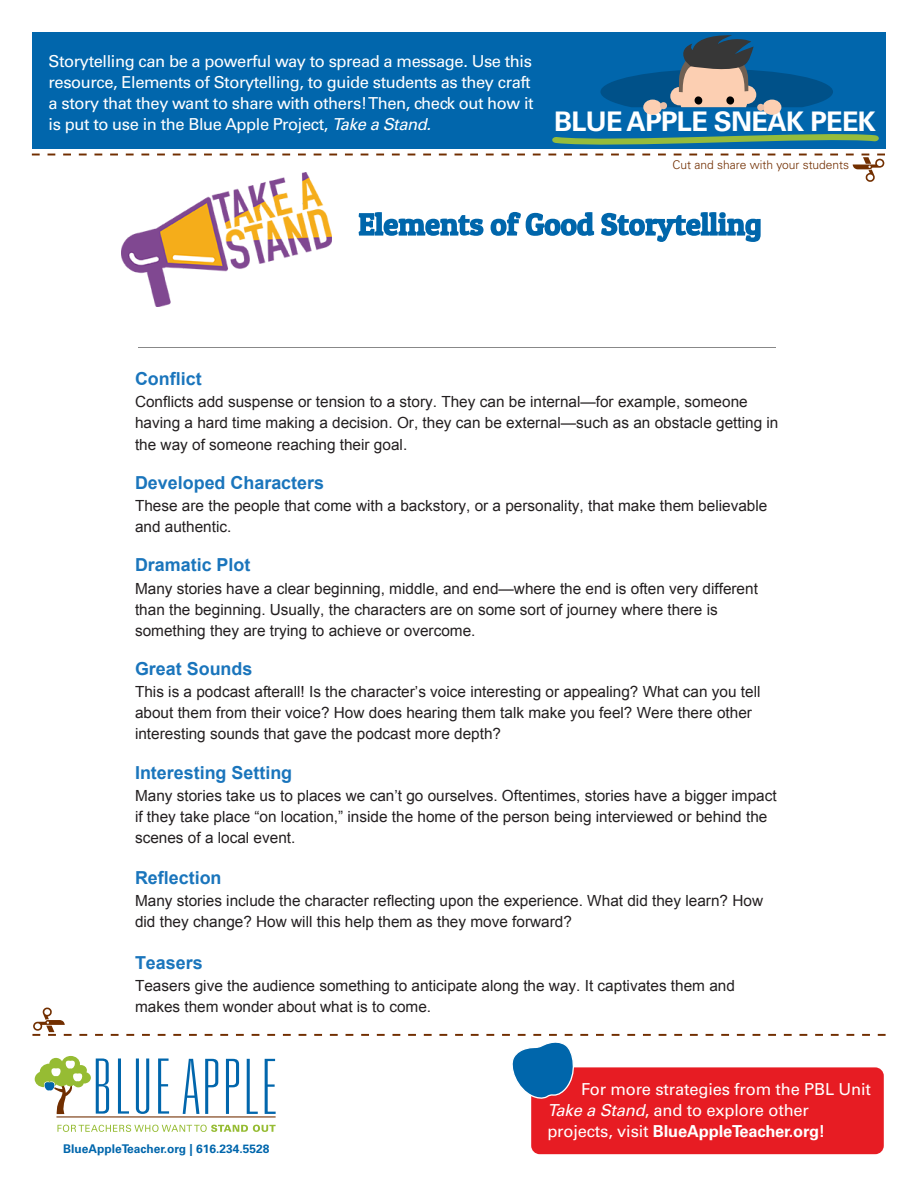
<style>
.page{position:relative;width:918px;height:1188px;background:#fff}
.page>*{position:absolute;margin:0;border:0;box-sizing:border-box;transform-origin:0 0}
.t1{font:700 27px "Univers LT Std";letter-spacing:-.025em;color:#fff}
.t2{font:700 17.85px "Arial";color:#1a75bc}
.t3{font:16.5px/21px "Univers LT Std";letter-spacing:-.025em;color:#fff}
.t4{font:15.3px/21.1px "Arial";color:#231f20}
.t5{font:700 12px "Univers LT Std";color:#0166ac}
.t6{font:300 12px "Univers LT Std";color:#712e00}
.s1{font-style:italic}
.s2{font-weight:700}
</style>
<div class="page">
<svg style="left:359px;top:212px;width:402px;height:30px"></svg>
<hr style="left:139px;top:347px;width:637px;height:1px;background:#888">
<img style="left:122px;top:182px;width:210px;height:125px">
<div style="left:32px;top:32px;width:854px;height:116px;background:#0166ac"></div>
<hr style="left:56px;top:1116px;width:220px;height:1px;background:#712e00">
<svg style="left:57px;top:1125px;width:219px;height:7px"></svg>
<svg style="left:32px;top:154px;width:853px;height:28px"></svg>
<div style="left:531px;top:1067px;width:353px;height:87px;background:#e71c23;border-radius:9px"></div>
<svg style="left:32px;top:1007px;width:854px;height:107px"></svg>
<svg style="left:600px;top:35px;width:233px;height:72px"></svg>
<div style="left:643px;top:100px;width:19px;height:15px;background:#fccfb2;border-radius:50%"></div>
<div style="left:660px;top:102px;width:7px;height:7px;background:#eabfa7;border-radius:50%"></div>
<div style="left:763px;top:100px;width:18px;height:15px;background:#fccfb2;border-radius:50%"></div>
<div style="left:757px;top:104px;width:7px;height:7px;background:#eabfa7;border-radius:50%"></div>
<svg style="left:552px;top:134px;width:327px;height:11px"></svg>
<p class="t3" style="left:49px;top:51px;width:487px">Storytelling can be a powerful way to spread a message. Use this resource, Elements of Storytelling, to guide students as they craft a story that they want to share with others! Then, check out how it is put to use in the Blue Apple Project, <span class="s1">Take a Stand.</span></p>
<p class="t1" style="left:554px;top:105px;width:323px">BLUE APPLE SNEAK PEEK</p>
<p class="t6" style="left:672px;top:158px;width:178px">Cut and share with your students</p>
<p class="t2" style="left:135px;top:367px;width:68px">Conflict</p>
<p class="t4" style="left:135px;top:391px;width:645px">Conflicts add suspense or tension to a story. They can be internal—for example, someone having a hard time making a decision. Or, they can be external—such as an obstacle getting in the way of someone reaching their goal.</p>
<p class="t2" style="left:135px;top:470px;width:191px">Developed Characters</p>
<p class="t4" style="left:135px;top:495px;width:634px">These are the people that come with a backstory, or a personality, that make them believable and authentic.</p>
<p class="t2" style="left:135px;top:553px;width:117px">Dramatic Plot</p>
<p class="t4" style="left:135px;top:577px;width:624px">Many stories have a clear beginning, middle, and end—where the end is often very different than the beginning. Usually, the characters are on some sort of journey where there is something they are trying to achieve or overcome.</p>
<p class="t2" style="left:135px;top:656px;width:119px">Great Sounds</p>
<p class="t4" style="left:135px;top:681px;width:627px">This is a podcast afterall! Is the character’s voice interesting or appealing? What can you tell about them from their voice? How does hearing them talk make you feel? Were there other interesting sounds that gave the podcast more depth?</p>
<p class="t2" style="left:135px;top:760px;width:159px">Interesting Setting</p>
<p class="t4" style="left:135px;top:785px;width:643px">Many stories take us to places we can’t go ourselves. Oftentimes, stories have a bigger impact if they take place “on location,” inside the home of the person being interviewed or behind the scenes of a local event.</p>
<p class="t2" style="left:135px;top:866px;width:88px">Reflection</p>
<p class="t4" style="left:135px;top:890px;width:630px">Many stories include the character reflecting upon the experience. What did they learn? How did they change? How will this help them as they move forward?</p>
<p class="t2" style="left:135px;top:950px;width:69px">Teasers</p>
<p class="t4" style="left:135px;top:975px;width:601px">Teasers give the audience something to anticipate along the way. It captivates them and makes them wonder about what is to come.</p>
<p class="t5" style="left:63px;top:1141px;width:208px">BlueAppleTeacher.org | 616.234.5528</p>
<p class="t3" style="left:547px;top:1078px;width:325px;text-indent:34px">For more strategies from the PBL Unit<br><span class="s1">Take a Stand</span>, and to explore other projects, visit <span class="s2">BlueAppleTeacher.org!</span></p>
</div>
